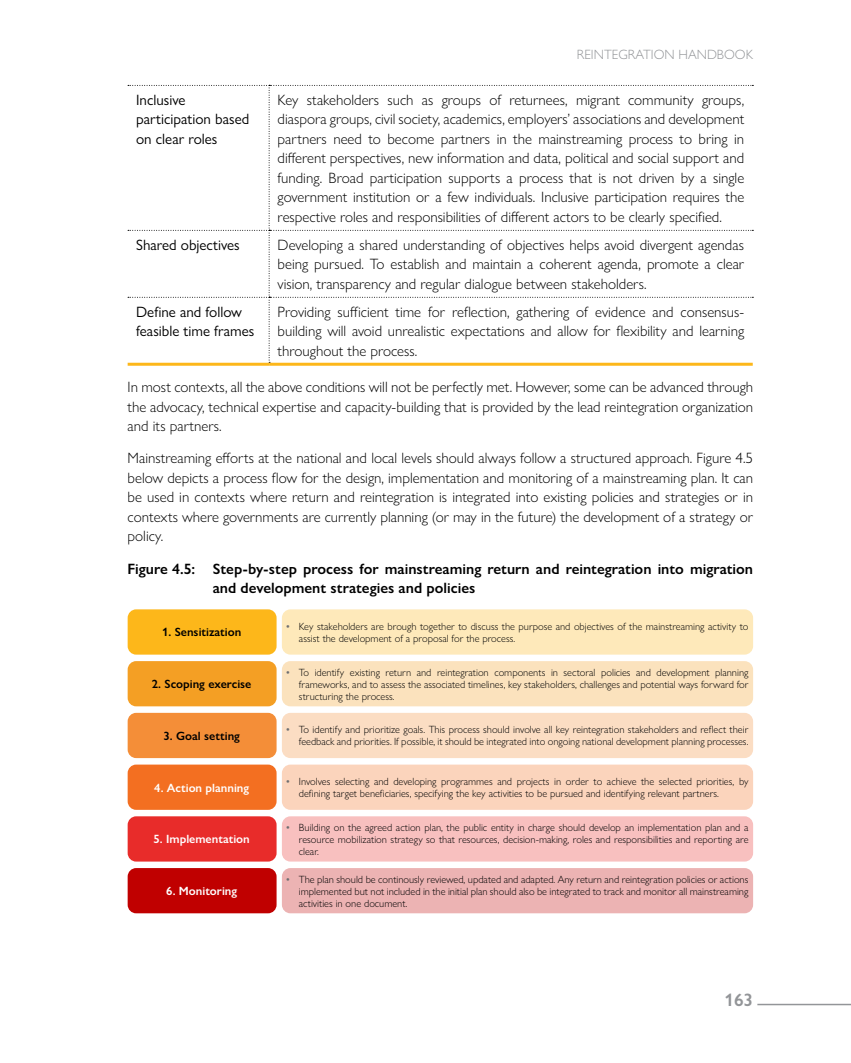
<style>
.page{position:relative;width:851px;height:1063px;background:#fff}
.page>*{position:absolute;margin:0;border:0;box-sizing:border-box;transform-origin:0 0}
.t1{font:600 18px "Gill Sans Nova";color:#939598}
.t2{font:300 15px/19.5px "Gill Sans Nova";color:#000;text-align:justify}
.t3{font:600 15px/19.5px "Gill Sans Nova";color:#000}
.t4{font:15px/19.5px "Gill Sans Nova";color:#000}
.t5{font:300 13.5px "Gill Sans Nova";color:#939598}
.t6{font:600 12px "Gill Sans Nova";color:#000}
.t7{font:600 12px "Gill Sans Nova";color:#fff}
.t8{font:300 10.5px/12px "Gill Sans Nova";color:#000;text-align:justify}
.s1{font-weight:500;color:#6d6e71}
</style>
<div class="page">
<hr style="left:757px;top:1004px;width:93px;height:1px;background:#939598">
<svg style="left:128px;top:85px;width:625px;height:278px"></svg>
<hr style="left:128px;top:363px;width:141px;height:3px;background:#fdb71a">
<hr style="left:269px;top:363px;width:483px;height:3px;background:#fdb71a">
<div style="left:128px;top:609px;width:148px;height:46px;background:#fdb71a;border-radius:9px"></div>
<div style="left:282px;top:609px;width:471px;height:46px;background:#fee9ba;border-radius:9px"></div>
<div style="left:128px;top:661px;width:148px;height:45px;background:#f49f24;border-radius:8px"></div>
<div style="left:282px;top:661px;width:471px;height:45px;background:#fbe2bd;border-radius:9px"></div>
<div style="left:128px;top:713px;width:148px;height:45px;background:#f48e38;border-radius:8px"></div>
<div style="left:282px;top:713px;width:471px;height:45px;background:#fbddc3;border-radius:9px"></div>
<div style="left:128px;top:765px;width:148px;height:45px;background:#f36f21;border-radius:9px"></div>
<div style="left:282px;top:765px;width:471px;height:45px;background:#fbd4bc;border-radius:9px"></div>
<div style="left:128px;top:816px;width:148px;height:46px;background:#e82c2a;border-radius:9px"></div>
<div style="left:282px;top:816px;width:471px;height:46px;background:#f8c0bf;border-radius:9px"></div>
<div style="left:128px;top:868px;width:148px;height:45px;background:#c00000;border-radius:9px"></div>
<div style="left:282px;top:868px;width:471px;height:45px;background:#ecb3b3;border-radius:9px"></div>
<p class="t5" style="left:576px;top:46px;width:178px">REINTEGRATION HANDBOOK</p>
<p class="t4" style="left:136px;top:90px;width:115px">Inclusive participation based on clear roles</p>
<p class="t2" style="left:277px;top:90px;width:468px">Key stakeholders such as groups of returnees, migrant community groups, diaspora groups, civil society, academics, employers’ associations and development partners need to become partners in the mainstreaming process to bring in different perspectives, new information and data, political and social support and funding. Broad participation supports a process that is not driven by a single government institution or a few individuals. Inclusive participation requires the respective roles and responsibilities of different actors to be clearly specified.</p>
<p class="t4" style="left:136px;top:235px;width:105px">Shared objectives</p>
<p class="t2" style="left:277px;top:235px;width:468px">Developing a shared understanding of objectives helps avoid divergent agendas being pursued. To establish and maintain a coherent agenda, promote a clear vision, transparency and regular dialogue between stakeholders.</p>
<p class="t4" style="left:136px;top:302px;width:120px">Define and follow feasible time frames</p>
<p class="t2" style="left:277px;top:302px;width:468px">Providing sufficient time for reflection, gathering of evidence and consensus&shy;building will avoid unrealistic expectations and allow for flexibility and learning throughout the process.</p>
<p class="t2" style="left:128px;top:377px;width:627px">In most contexts, all the above conditions will not be perfectly met. However, some can be advanced through the advocacy, technical expertise and capacity-building that is provided by the lead reintegration organization and its partners.</p>
<p class="t2" style="left:128px;top:448px;width:627px">Mainstreaming efforts at the national and local levels should always follow a structured approach. Figure 4.5 below depicts a process flow for the design, implementation and monitoring of a mainstreaming plan. It can be used in contexts where return and reintegration is integrated into existing policies and strategies or in contexts where governments are currently planning (or may in the future) the development of a strategy or policy.</p>
<p class="t3" style="left:213px;top:559px;width:542px;text-indent:-85px">Figure 4.5: Step-by-step process for mainstreaming return and reintegration into migration and development strategies and policies</p>
<p class="t6" style="left:162px;top:625px;width:81px">1. Sensitization</p>
<p class="t8" style="left:299px;top:620px;width:451px;text-indent:-13px"><span class="s1">•</span> Key stakeholders are brough together to discuss the purpose and objectives of the mainstreaming activity to assist the development of a proposal for the process.</p>
<p class="t8" style="left:299px;top:666px;width:451px;text-indent:-13px"><span class="s1">•</span> To identify existing return and reintegration components in sectoral policies and development planning frameworks, and to assess the associated timelines, key stakeholders, challenges and potential ways forward for structuring the process.</p>
<p class="t8" style="left:286px;top:724px;width:464px;text-align:right"><span class="s1">•</span> To identify and prioritize goals. This process should involve all key reintegration stakeholders and reflect their feedback and priorities. If possible, it should be integrated into ongoing national development planning processes.</p>
<p class="t8" style="left:299px;top:775px;width:451px;text-indent:-13px"><span class="s1">•</span> Involves selecting and developing programmes and projects in order to achieve the selected priorities, by defining target beneficiaries, specifying the key activities to be pursued and identifying relevant partners.</p>
<p class="t8" style="left:299px;top:821px;width:451px;text-indent:-13px"><span class="s1">•</span> Building on the agreed action plan, the public entity in charge should develop an implementation plan and a resource mobilization strategy so that resources, decision-making, roles and responsibilities and reporting are clear.</p>
<p class="t8" style="left:299px;top:873px;width:451px;text-indent:-13px"><span class="s1">•</span> The plan should be continously reviewed, updated and adapted. Any return and reintegration policies or actions implemented but not included in the initial plan should also be integrated to track and monitor all mainstreaming activities in one document.</p>
<p class="t6" style="left:152px;top:677px;width:101px">2. Scoping exercise</p>
<p class="t6" style="left:163px;top:728px;width:78px">3. Goal setting</p>
<p class="t7" style="left:154px;top:780px;width:96px">4. Action planning</p>
<p class="t7" style="left:153px;top:832px;width:98px">5. Implementation</p>
<p class="t7" style="left:166px;top:884px;width:72px">6. Monitoring</p>
<p class="t1" style="left:724px;top:989px;width:30px">163</p>
</div>
